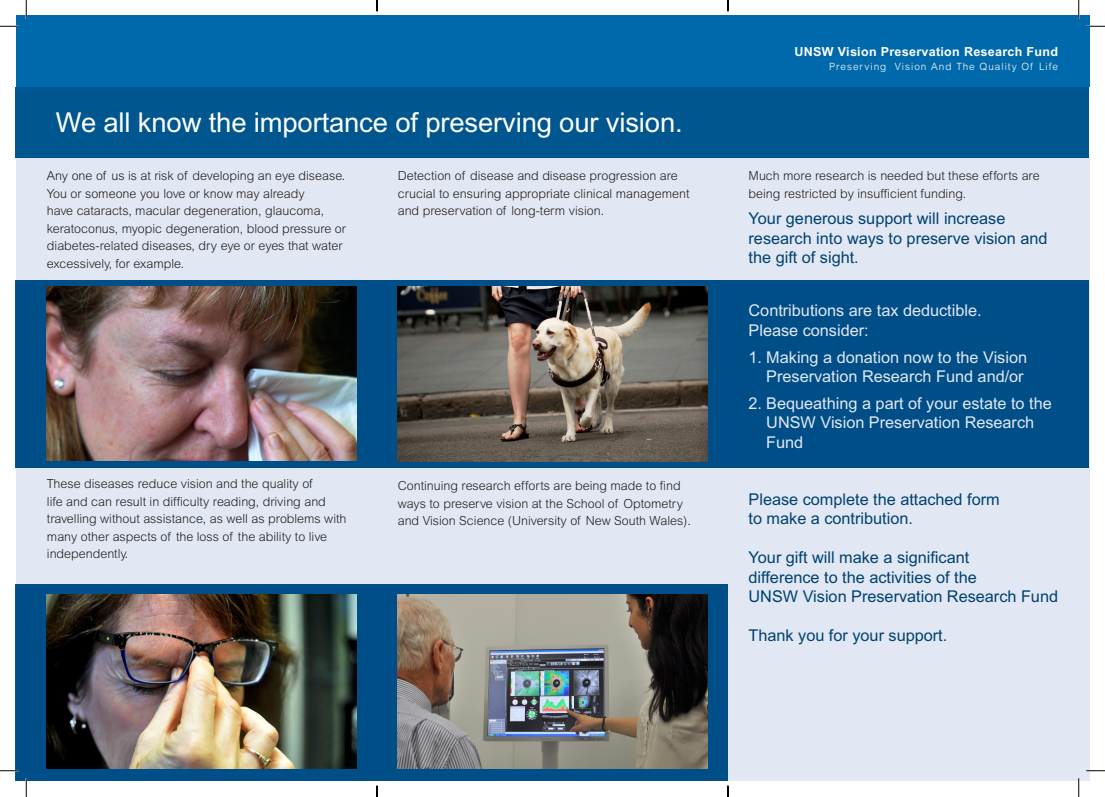
<style>
.page{position:relative;width:1105px;height:797px;background:#fff}
.page>*{position:absolute;margin:0;border:0;box-sizing:border-box;transform-origin:0 0}
.t1{font:27.38px "Arial MT Std";letter-spacing:-.005em;color:#fff}
.t2{font:16.25px/19.5px "Arial MT Std";color:#004171}
.t3{font:16.25px/19.5px "Arial MT Std";color:#e2e8f3}
.t4{font:300 12.5px/17.5px "Arial MT Std";color:#231f20}
.t5{font:700 12.5px "Arial MT Std";letter-spacing:.025em;color:#fff}
.t6{font:300 10px "Arial MT Std";letter-spacing:.1em;color:#fff}
</style>
<div class="page">
<div style="left:16px;top:16px;width:1073px;height:71px;background:#0069ab"></div>
<div style="left:16px;top:157px;width:1073px;height:624px;background:#e2e8f3"></div>
<div style="left:16px;top:87px;width:1073px;height:70px;background:#00568f"></div>
<div style="left:16px;top:280px;width:1073px;height:187px;background:#004e88"></div>
<div style="left:16px;top:584px;width:712px;height:197px;background:#004e88"></div>
<img style="left:47px;top:287px;width:309px;height:173px">
<img style="left:398px;top:287px;width:309px;height:174px">
<img style="left:47px;top:594px;width:309px;height:174px">
<img style="left:398px;top:594px;width:309px;height:174px">
<svg style="left:0;top:25px;width:19px;height:2px"></svg>
<svg style="left:1086px;top:25px;width:19px;height:2px"></svg>
<svg style="left:0;top:770px;width:19px;height:1px"></svg>
<svg style="left:1086px;top:770px;width:19px;height:1px"></svg>
<svg style="left:25px;top:0;width:2px;height:19px"></svg>
<svg style="left:25px;top:778px;width:2px;height:19px"></svg>
<svg style="left:1078px;top:0;width:1px;height:19px"></svg>
<svg style="left:1078px;top:778px;width:1px;height:19px"></svg>
<svg style="left:376px;top:0;width:2px;height:11px"></svg>
<svg style="left:376px;top:785px;width:2px;height:12px"></svg>
<svg style="left:727px;top:0;width:2px;height:11px"></svg>
<svg style="left:727px;top:785px;width:2px;height:12px"></svg>
<p class="t1" style="left:56px;top:107px;width:628px">We all know the importance of preserving our vision.</p>
<p class="t4" style="left:47px;top:167px;width:301px">Any one of us is at risk of developing an eye disease.<br>You or someone you love or know may already<br>have cataracts, macular degeneration, glaucoma, keratoconus, myopic degeneration, blood pressure or diabetes-related diseases, dry eye or eyes that water excessively, for example.</p>
<p class="t4" style="left:398px;top:167px;width:293px">Detection of disease and disease progression are crucial to ensuring appropriate clinical management and preservation of long-term vision.</p>
<p class="t4" style="left:47px;top:475px;width:301px">These diseases reduce vision and the quality of<br>life and can result in difficulty reading, driving and travelling without assistance, as well as problems with many other aspects of the loss of the ability to live independently.</p>
<p class="t4" style="left:398px;top:477px;width:295px">Continuing research efforts are being made to find ways to preserve vision at the School of Optometry and Vision Science (University of New South Wales).</p>
<p class="t5" style="left:794px;top:44px;width:265px">UNSW Vision Preservation Research Fund</p>
<p class="t6" style="left:829px;top:61px;width:230px">Preserving Vision And The Quality Of Life</p>
<p class="t4" style="left:748px;top:167px;width:293px">Much more research is needed but these efforts are being restricted by insufficient funding.</p>
<p class="t2" style="left:748px;top:209px;width:300px">Your generous support will increase research into ways to preserve vision and the gift of sight.</p>
<p class="t3" style="left:748px;top:301px;width:235px">Contributions are tax deductible.<br>Please consider:</p>
<p class="t3" style="left:748px;top:347px;width:280px;text-align:right">1. Making a donation now to the Vision<br>Preservation Research Fund and/or</p>
<p class="t3" style="left:766px;top:393px;width:287px;text-indent:-18px">2. Bequeathing a part of your estate to the<br>UNSW Vision Preservation Research<br>Fund</p>
<p class="t2" style="left:748px;top:489px;width:253px">Please complete the attached form to make a contribution.</p>
<p class="t2" style="left:748px;top:548px;width:311px">Your gift will make a significant<br>difference to the activities of the<br>UNSW Vision Preservation Research Fund</p>
<p class="t2" style="left:748px;top:626px;width:200px">Thank you for your support.</p>
</div>
